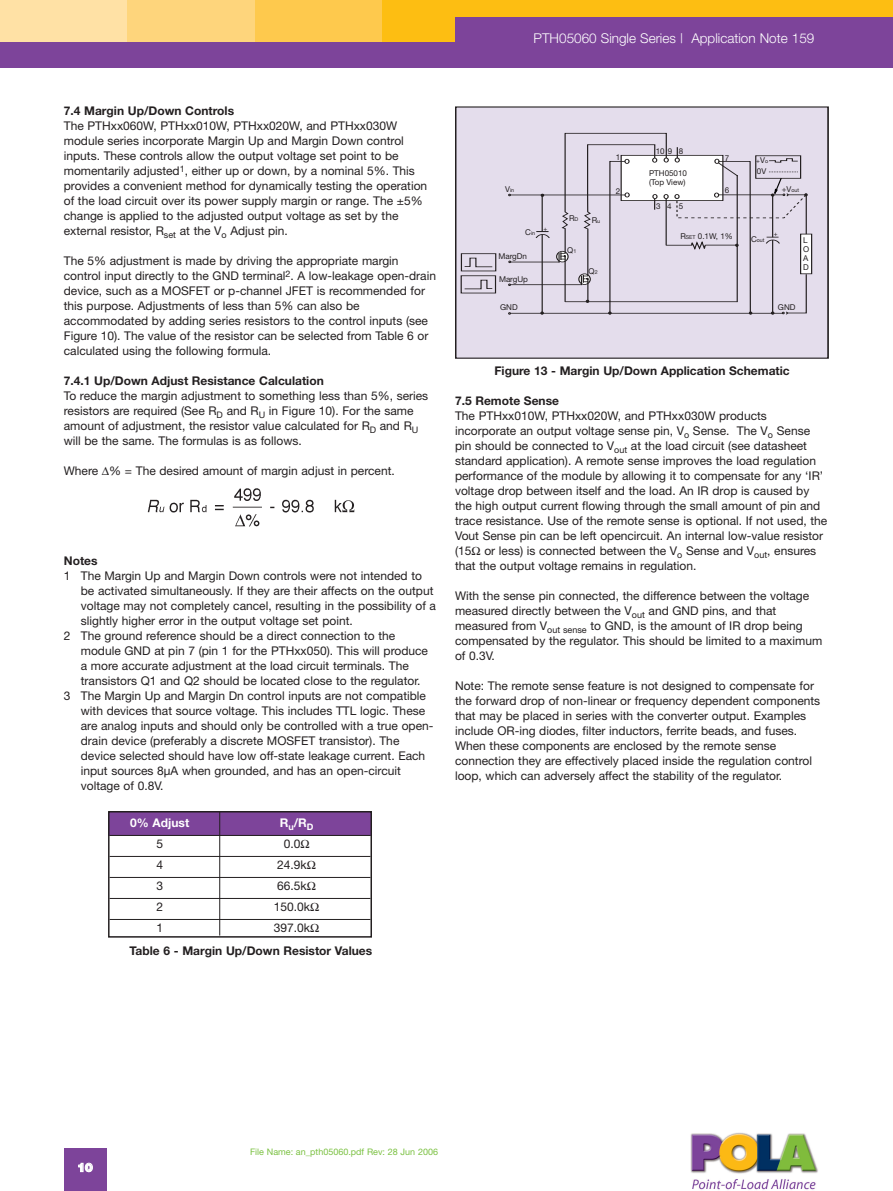
<style>
.page{position:relative;width:893px;height:1191px;background:#fff}
.page>*{position:absolute;margin:0;border:0;box-sizing:border-box;transform-origin:0 0}
.t1{font:300 13.5px "Helvetica Neue";color:#fff}
.t2{font:12px/15px "Helvetica Neue";color:#231f20}
.t3{font:700 12px "Helvetica Neue";color:#231f20}
.t4{font:700 12px "Helvetica Neue";color:#fff}
.t5{font:900 12px "Helvetica Neue";color:#fff}
.t6{font:9px "Helvetica Neue";color:#7bc142}
.t7{font:8.1px/8.9px "Helvetica Neue";color:#231f20}
.t8{font:5.4px "Helvetica Neue";color:#231f20}
.s1{font-size:8.1px}
.s2{font-size:5.4px}
</style>
<div class="page">
<div style="left:456px;top:107px;width:372px;height:251px;background:#e4ddec"></div>
<div style="left:455px;top:106px;width:374px;height:252px;border:1px solid #231f20"></div>
<hr style="left:510px;top:313px;width:273px;height:1px;background:#231f20">
<div style="left:801px;top:234px;width:11px;height:40px;background:#fff"></div>
<div style="left:800px;top:234px;width:12px;height:40px;border:1px solid #231f20"></div>
<div style="left:556px;top:251px;width:12px;height:11px;border:1px solid #231f20;border-radius:50%"></div>
<hr style="left:510px;top:195px;width:115px;height:1px;background:#231f20">
<hr style="left:510px;top:262px;width:50px;height:1px;background:#231f20">
<hr style="left:510px;top:284px;width:72px;height:1px;background:#231f20">
<div style="left:461px;top:253px;width:35px;height:18px;border:1px solid #231f20"></div>
<svg style="left:464px;top:257px;width:29px;height:10px"></svg>
<div style="left:461px;top:275px;width:35px;height:18px;border:1px solid #231f20"></div>
<svg style="left:464px;top:280px;width:29px;height:9px"></svg>
<hr style="left:542px;top:234px;width:1px;height:79px;background:#231f20">
<hr style="left:542px;top:195px;width:1px;height:36px;background:#231f20">
<svg style="left:535px;top:231px;width:15px;height:7px"></svg>
<svg style="left:559px;top:133px;width:248px;height:182px"></svg>
<div style="left:64px;top:1148px;width:42px;height:43px;background:#7d449a"></div>
<img style="left:690px;top:1132px;width:128px;height:58px">
<div style="left:0;top:0;width:128px;height:43px;background:#ffe1a5"></div>
<div style="left:128px;top:0;width:127px;height:43px;background:#fed57c"></div>
<div style="left:255px;top:0;width:128px;height:43px;background:#fec94d"></div>
<div style="left:383px;top:0;width:510px;height:43px;background:#fdbe12"></div>
<div style="left:455px;top:17px;width:438px;height:26px;background:#7d449a"></div>
<div style="left:0;top:43px;width:893px;height:25px;background:#7d449a"></div>
<img style="left:147px;top:488px;width:208px;height:39px">
<div style="left:108px;top:812px;width:263px;height:23px;background:#7d449a"></div>
<hr style="left:219px;top:811px;width:1px;height:124px;background:#231f20">
<hr style="left:110px;top:835px;width:260px;height:1px;background:#231f20">
<hr style="left:110px;top:856px;width:260px;height:1px;background:#231f20">
<hr style="left:110px;top:877px;width:260px;height:1px;background:#231f20">
<hr style="left:110px;top:898px;width:260px;height:1px;background:#231f20">
<hr style="left:110px;top:919px;width:260px;height:1px;background:#231f20">
<div style="left:108px;top:811px;width:264px;height:126px;border:2px solid #231f20"></div>
<p class="t1" style="left:534px;top:33px;width:282px">PTH05060 Single Series | Application Note 159</p>
<p class="t3" style="left:64px;top:106px;width:172px">7.4 Margin Up/Down Controls</p>
<p class="t2" style="left:64px;top:119px;width:365px">The PTHxx060W, PTHxx010W, PTHxx020W, and PTHxx030W module series incorporate Margin Up and Margin Down control inputs. These controls allow the output voltage set point to be momentarily adjusted<sup>1</sup>, either up or down, by a nominal 5%. This provides a convenient method for dynamically testing the operation of the load circuit over its power supply margin or range. The ±5% change is applied to the adjusted output voltage as set by the external resistor, R<sub>set</sub> at the V<sub>o</sub> Adjust pin.</p>
<p class="t2" style="left:64px;top:254px;width:374px">The 5% adjustment is made by driving the appropriate margin control input directly to the GND terminal<sup>2</sup>. A low-leakage open-drain device, such as a MOSFET or p-channel JFET is recommended for this purpose. Adjustments of less than 5% can also be accommodated by adding series resistors to the control inputs (see Figure 10). The value of the resistor can be selected from Table 6 or calculated using the following formula.</p>
<p class="t3" style="left:64px;top:376px;width:262px">7.4.1 Up/Down Adjust Resistance Calculation</p>
<p class="t2" style="left:64px;top:389px;width:366px">To reduce the margin adjustment to something less than 5%, series resistors are required (See R<sub>D</sub> and R<sub>U</sub> in Figure 10). For the same amount of adjustment, the resistor value calculated for R<sub>D</sub> and R<sub>U </sub>will be the same. The formulas is as follows.</p>
<p class="t2" style="left:64px;top:464px;width:333px">Where ∆% = The desired amount of margin adjust in percent.</p>
<p class="t3" style="left:64px;top:556px;width:35px">Notes</p>
<p class="t2" style="left:64px;top:569px;width:360px">1 The Margin Up and Margin Down controls were not intended to</p>
<p class="t2" style="left:81px;top:584px;width:354px">be activated simultaneously. If they are their affects on the output</p>
<p class="t2" style="left:81px;top:599px;width:357px">voltage may not completely cancel, resulting in the possibility of a</p>
<p class="t2" style="left:81px;top:614px;width:274px">slightly higher error in the output voltage set point.</p>
<p class="t2" style="left:64px;top:629px;width:333px">2 The ground reference should be a direct connection to the</p>
<p class="t2" style="left:81px;top:644px;width:349px">module GND at pin 7 (pin 1 for the PTHxx050). This will produce</p>
<p class="t2" style="left:81px;top:659px;width:330px">a more accurate adjustment at the load circuit terminals. The</p>
<p class="t2" style="left:81px;top:674px;width:341px">transistors Q1 and Q2 should be located close to the regulator.</p>
<p class="t2" style="left:64px;top:689px;width:364px">3 The Margin Up and Margin Dn control inputs are not compatible</p>
<p class="t2" style="left:81px;top:704px;width:346px">with devices that source voltage. This includes TTL logic. These</p>
<p class="t2" style="left:81px;top:719px;width:354px">are analog inputs and should only be controlled with a true open-</p>
<p class="t2" style="left:81px;top:734px;width:320px">drain device (preferably a discrete MOSFET transistor). The</p>
<p class="t2" style="left:81px;top:749px;width:346px">device selected should have low off-state leakage current. Each</p>
<p class="t2" style="left:81px;top:764px;width:322px">input sources 8µA when grounded, and has an open-circuit</p>
<p class="t2" style="left:81px;top:779px;width:84px">voltage of 0.8V.</p>
<p class="t4" style="left:130px;top:819px;width:61px">0% Adjust</p>
<p class="t4" style="left:280px;top:819px;width:35px">R<sub>u</sub>/R<sub>D</sub></p>
<p class="t2" style="left:156px;top:837px;width:8px">5</p>
<p class="t2" style="left:284px;top:837px;width:18px">0.0</p>
<p class="t2" style="left:156px;top:858px;width:8px">4</p>
<p class="t2" style="left:277px;top:858px;width:31px">24.9k</p>
<p class="t2" style="left:156px;top:879px;width:8px">3</p>
<p class="t2" style="left:277px;top:879px;width:31px">66.5k</p>
<p class="t2" style="left:156px;top:900px;width:8px">2</p>
<p class="t2" style="left:274px;top:900px;width:38px">150.0k</p>
<p class="t2" style="left:156px;top:921px;width:8px">1</p>
<p class="t2" style="left:274px;top:921px;width:38px">397.0k</p>
<p class="t3" style="left:130px;top:946px;width:244px">Table 6 - Margin Up/Down Resistor Values</p>
<p class="t7" style="left:505px;top:186px;width:6px">V</p>
<p class="t7" style="left:660px;top:147px;width:25px">09 8</p>
<p class="t7" style="left:649px;top:169px;width:39px;line-height:9.4px">PTH05010<br>Top View)</p>
<p class="t7" style="left:616px;top:187px;width:6px">2</p>
<p class="t7" style="left:725px;top:187px;width:6px">6</p>
<p class="t7" style="left:656px;top:202px;width:29px">345</p>
<p class="t7" style="left:757px;top:156px;width:11px;line-height:10.1px;text-align:center">V<br>0V</p>
<p class="t8" style="left:782px;top:188px;width:19px"><span class="s1">+V</span>out</p>
<p class="t7" style="left:569px;top:215px;width:7px">R</p>
<p class="t7" style="left:592px;top:217px;width:7px">R</p>
<p class="t7" style="left:525px;top:229px;width:7px">C</p>
<p class="t7" style="left:498px;top:252px;width:30px">MargDn</p>
<p class="t7" style="left:499px;top:275px;width:30px">MargUp</p>
<p class="t7" style="left:567px;top:246px;width:8px">Q</p>
<p class="t7" style="left:589px;top:268px;width:8px">Q</p>
<p class="t7" style="left:680px;top:232px;width:54px">R<span class="s2">SET</span> 0.1W, 1%</p>
<p class="t8" style="left:751px;top:238px;width:15px"><span class="s1">C</span>out</p>
<p class="t7" style="left:803px;top:237px;width:8px">L<br>O<br>A<br>D</p>
<p class="t7" style="left:500px;top:304px;width:19px">GND</p>
<p class="t7" style="left:778px;top:303px;width:19px">GND</p>
<p class="t3" style="left:494px;top:366px;width:297px">Figure 13 - Margin Up/Down Application Schematic</p>
<p class="t3" style="left:455px;top:396px;width:106px">7.5 Remote Sense</p>
<p class="t2" style="left:455px;top:409px;width:374px">The PTHxx010W, PTHxx020W, and PTHxx030W products incorporate an output voltage sense pin, V<sub>o</sub> Sense. The V<sub>o</sub> Sense pin should be connected to V<sub>out</sub> at the load circuit (see datasheet standard application). A remote sense improves the load regulation performance of the module by allowing it to compensate for any ‘IR’ voltage drop between itself and the load. An IR drop is caused by the high output current flowing through the small amount of pin and trace resistance. Use of the remote sense is optional. If not used, the Vout Sense pin can be left opencircuit. An internal low-value resistor (15 or less) is connected between the V<sub>o</sub> Sense and V<sub>out</sub>, ensures that the output voltage remains in regulation.</p>
<p class="t2" style="left:455px;top:589px;width:369px">With the sense pin connected, the difference between the voltage measured directly between the V<sub>out</sub> and GND pins, and that measured from V<sub>out</sub> <sub>sense</sub> to GND, is the amount of IR drop being compensated by the regulator. This should be limited to a maximum of 0.3V.</p>
<p class="t2" style="left:455px;top:679px;width:367px">Note: The remote sense feature is not designed to compensate for the forward drop of non-linear or frequency dependent components that may be placed in series with the converter output. Examples include OR-ing diodes, filter inductors, ferrite beads, and fuses.<br>When these components are enclosed by the remote sense connection they are effectively placed inside the regulation control loop, which can adversely affect the stability of the regulator.</p>
<p class="t5" style="left:77px;top:1163px;width:17px">10</p>
<p class="t6" style="left:250px;top:1148px;width:189px">File Name: an_pth05060.pdf Rev: 28 Jun 2006</p>
</div>
